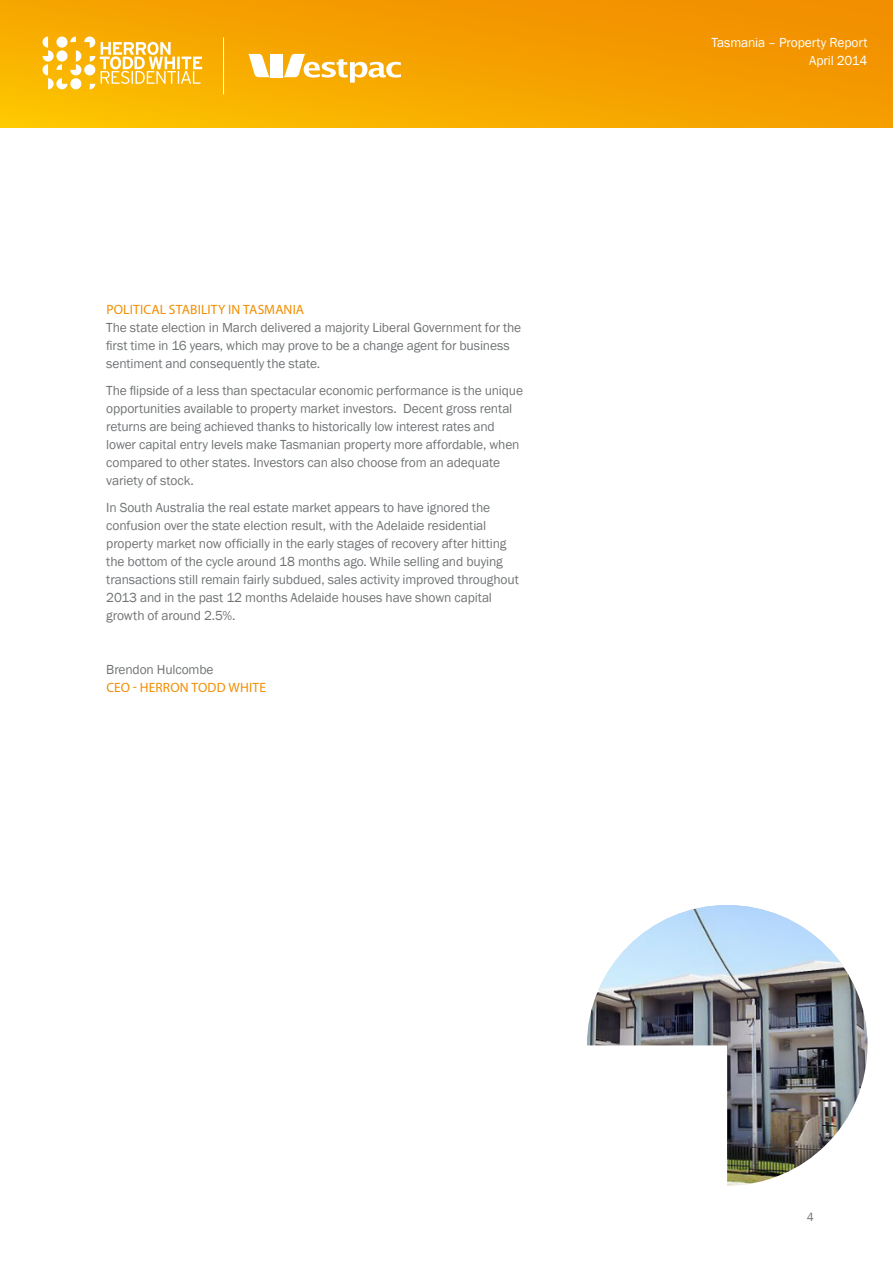
<style>
.page{position:relative;width:893px;height:1263px;background:#fff}
.page>*{position:absolute;margin:0;border:0;box-sizing:border-box;transform-origin:0 0}
.t1{font:13.5px/18px "Franklin Gothic";letter-spacing:-.01em;color:#717476}
.t2{font:13.5px "Myriad Pro";letter-spacing:.01em;color:#f18e00}
.t3{font:13.5px/18px "Franklin Gothic";letter-spacing:-.01em;color:#fff;text-align:right}
.t4{font:12px "Franklin Gothic";color:#717476}
</style>
<div class="page">
<svg style="left:0;top:0;width:893px;height:128px;background:#f5a200"></svg>
<hr style="left:223px;top:37px;width:1px;height:57px;background:#fff">
<svg style="left:248px;top:54px;width:153px;height:29px"></svg>
<svg style="left:43px;top:37px;width:159px;height:52px"></svg>
<img style="left:587px;top:905px;width:280px;height:280px">
<p class="t2" style="left:106px;top:301px;width:199px">POLITICAL STABILITY IN TASMANIA</p>
<p class="t1" style="left:106px;top:319px;width:416px">The state election in March delivered a majority Liberal Government for the first time in 16 years, which may prove to be a change agent for business sentiment and consequently the state.</p>
<p class="t1" style="left:106px;top:382px;width:418px">The flipside of a less than spectacular economic performance is the unique opportunities available to property market investors. Decent gross rental returns are being achieved thanks to historically low interest rates and lower capital entry levels make Tasmanian property more affordable, when compared to other states. Investors can also choose from an adequate variety of stock.</p>
<p class="t1" style="left:106px;top:499px;width:414px">In South Australia the real estate market appears to have ignored the confusion over the state election result, with the Adelaide residential property market now officially in the early stages of recovery after hitting the bottom of the cycle around 18 months ago. While selling and buying transactions still remain fairly subdued, sales activity improved throughout 2013 and in the past 12 months Adelaide houses have shown capital growth of around 2.5%.</p>
<p class="t1" style="left:106px;top:661px;width:109px">Brendon Hulcombe</p>
<p class="t2" style="left:106px;top:679px;width:161px">CEO - HERRON TODD WHITE</p>
<p class="t3" style="left:712px;top:34px;width:157px">Tasmania – Property Report<br>April 2014</p>
<p class="t4" style="left:807px;top:1209px;width:9px">4</p>
</div>
